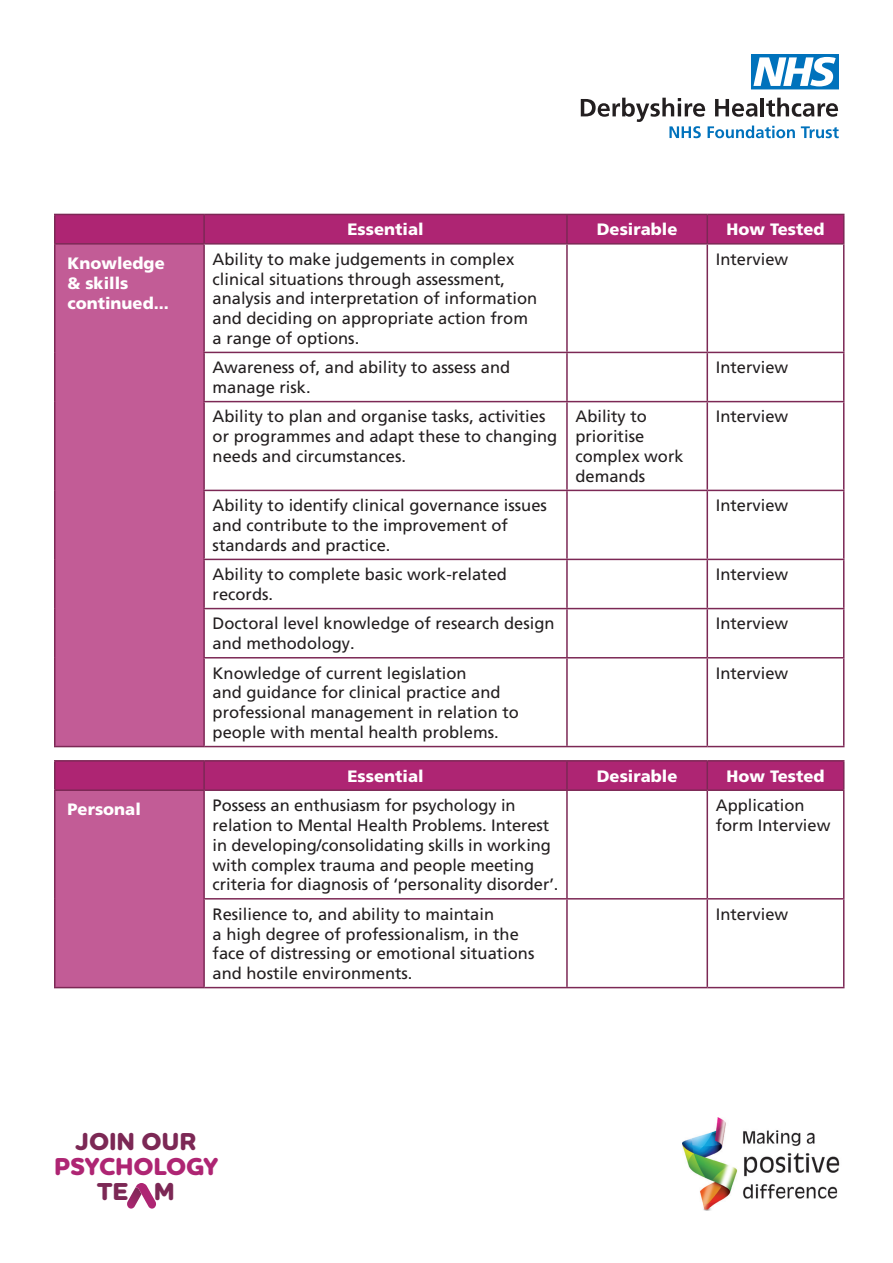
<style>
.page{position:relative;width:893px;height:1263px;background:#fff}
.page>*{position:absolute;margin:0;border:0;box-sizing:border-box;transform-origin:0 0}
.t1{font:800 24.9px "Houschka Rounded";letter-spacing:-.005em;color:#7c2855}
.t2{font:800 24.9px "Houschka Rounded";letter-spacing:-.005em;color:#ae2573}
.body{font:16.5px/19.8px "Frutiger LT Pro";color:#231f20}
.t3{font:900 16.5px/19.8px "Frutiger LT Pro";color:#fff}
</style>
<div class="page">
<img style="left:682px;top:1118px;width:158px;height:92px">
<svg style="left:127px;top:1183px;width:29px;height:25px"></svg>
<svg style="left:751px;top:54px;width:88px;height:35px"></svg>
<svg style="left:581px;top:98px;width:258px;height:40px"></svg>
<div style="left:55px;top:244px;width:149px;height:502px;background:#c25c96"></div>
<svg style="left:205px;top:351px;width:361px;height:395px"></svg>
<hr style="left:54px;top:214px;width:150px;height:1px;background:#7c2855">
<hr style="left:54px;top:215px;width:2px;height:28px;background:#7c2855">
<svg style="left:55px;top:214px;width:789px;height:29px;background:#ab2571"></svg>
<hr style="left:54px;top:245px;width:2px;height:107px;background:#7c2855">
<hr style="left:204px;top:243px;width:363px;height:2px;background:#7c2855">
<hr style="left:203px;top:245px;width:2px;height:107px;background:#7c2855">
<hr style="left:567px;top:243px;width:140px;height:2px;background:#7c2855">
<hr style="left:566px;top:245px;width:2px;height:107px;background:#7c2855">
<hr style="left:707px;top:243px;width:137px;height:2px;background:#7c2855">
<hr style="left:706px;top:245px;width:2px;height:107px;background:#7c2855">
<hr style="left:843px;top:245px;width:1px;height:107px;background:#7c2855">
<hr style="left:54px;top:352px;width:2px;height:50px;background:#7c2855">
<hr style="left:203px;top:352px;width:364px;height:1px;background:#7c2855">
<hr style="left:203px;top:353px;width:2px;height:48px;background:#7c2855">
<hr style="left:567px;top:352px;width:140px;height:1px;background:#7c2855">
<hr style="left:566px;top:353px;width:2px;height:48px;background:#7c2855">
<hr style="left:707px;top:352px;width:137px;height:1px;background:#7c2855">
<hr style="left:706px;top:353px;width:2px;height:48px;background:#7c2855">
<hr style="left:843px;top:353px;width:1px;height:48px;background:#7c2855">
<hr style="left:54px;top:402px;width:2px;height:88px;background:#7c2855">
<hr style="left:203px;top:401px;width:364px;height:1px;background:#7c2855">
<hr style="left:203px;top:402px;width:2px;height:88px;background:#7c2855">
<hr style="left:567px;top:401px;width:140px;height:1px;background:#7c2855">
<hr style="left:566px;top:402px;width:2px;height:88px;background:#7c2855">
<hr style="left:707px;top:401px;width:137px;height:1px;background:#7c2855">
<hr style="left:706px;top:402px;width:2px;height:88px;background:#7c2855">
<hr style="left:843px;top:402px;width:1px;height:88px;background:#7c2855">
<hr style="left:54px;top:490px;width:2px;height:69px;background:#7c2855">
<hr style="left:203px;top:490px;width:364px;height:1px;background:#7c2855">
<hr style="left:203px;top:491px;width:2px;height:68px;background:#7c2855">
<hr style="left:567px;top:490px;width:140px;height:1px;background:#7c2855">
<hr style="left:566px;top:491px;width:2px;height:68px;background:#7c2855">
<hr style="left:707px;top:490px;width:137px;height:1px;background:#7c2855">
<hr style="left:706px;top:491px;width:2px;height:68px;background:#7c2855">
<hr style="left:843px;top:491px;width:1px;height:68px;background:#7c2855">
<hr style="left:54px;top:559px;width:2px;height:50px;background:#7c2855">
<hr style="left:203px;top:559px;width:364px;height:1px;background:#7c2855">
<hr style="left:203px;top:560px;width:2px;height:48px;background:#7c2855">
<hr style="left:567px;top:559px;width:140px;height:1px;background:#7c2855">
<hr style="left:566px;top:560px;width:2px;height:48px;background:#7c2855">
<hr style="left:707px;top:559px;width:137px;height:1px;background:#7c2855">
<hr style="left:706px;top:560px;width:2px;height:48px;background:#7c2855">
<hr style="left:843px;top:560px;width:1px;height:48px;background:#7c2855">
<hr style="left:54px;top:609px;width:2px;height:49px;background:#7c2855">
<hr style="left:203px;top:608px;width:364px;height:1px;background:#7c2855">
<hr style="left:203px;top:609px;width:2px;height:48px;background:#7c2855">
<hr style="left:567px;top:608px;width:140px;height:1px;background:#7c2855">
<hr style="left:566px;top:609px;width:2px;height:48px;background:#7c2855">
<hr style="left:707px;top:608px;width:137px;height:1px;background:#7c2855">
<hr style="left:706px;top:609px;width:2px;height:48px;background:#7c2855">
<hr style="left:843px;top:609px;width:1px;height:48px;background:#7c2855">
<hr style="left:54px;top:658px;width:2px;height:88px;background:#7c2855">
<hr style="left:203px;top:657px;width:364px;height:1px;background:#7c2855">
<hr style="left:203px;top:658px;width:2px;height:88px;background:#7c2855">
<hr style="left:567px;top:657px;width:140px;height:1px;background:#7c2855">
<hr style="left:566px;top:658px;width:2px;height:88px;background:#7c2855">
<hr style="left:707px;top:657px;width:137px;height:1px;background:#7c2855">
<hr style="left:706px;top:658px;width:2px;height:88px;background:#7c2855">
<hr style="left:843px;top:658px;width:1px;height:88px;background:#7c2855">
<hr style="left:204px;top:746px;width:363px;height:1px;background:#7c2855">
<hr style="left:567px;top:746px;width:140px;height:1px;background:#7c2855">
<hr style="left:707px;top:746px;width:137px;height:1px;background:#7c2855">
<hr style="left:54px;top:746px;width:150px;height:1px;background:#7c2855">
<hr style="left:54px;top:243px;width:150px;height:2px;background:#7c2855">
<div style="left:55px;top:790px;width:149px;height:197px;background:#c25c96"></div>
<svg style="left:205px;top:899px;width:361px;height:88px"></svg>
<hr style="left:54px;top:760px;width:150px;height:1px;background:#7c2855">
<hr style="left:54px;top:761px;width:2px;height:28px;background:#7c2855">
<hr style="left:204px;top:760px;width:363px;height:1px;background:#7c2855">
<hr style="left:567px;top:760px;width:140px;height:1px;background:#7c2855">
<hr style="left:707px;top:760px;width:137px;height:1px;background:#7c2855">
<div style="left:55px;top:761px;width:789px;height:28px;background:#ae2573"></div>
<hr style="left:54px;top:791px;width:2px;height:108px;background:#7c2855">
<hr style="left:204px;top:789px;width:363px;height:2px;background:#7c2855">
<hr style="left:203px;top:791px;width:2px;height:107px;background:#7c2855">
<hr style="left:567px;top:789px;width:140px;height:2px;background:#7c2855">
<hr style="left:566px;top:791px;width:2px;height:107px;background:#7c2855">
<hr style="left:707px;top:789px;width:137px;height:2px;background:#7c2855">
<hr style="left:706px;top:791px;width:2px;height:107px;background:#7c2855">
<hr style="left:843px;top:791px;width:1px;height:107px;background:#7c2855">
<hr style="left:54px;top:899px;width:2px;height:88px;background:#7c2855">
<hr style="left:203px;top:898px;width:364px;height:1px;background:#7c2855">
<hr style="left:203px;top:899px;width:2px;height:88px;background:#7c2855">
<hr style="left:567px;top:898px;width:140px;height:1px;background:#7c2855">
<hr style="left:566px;top:899px;width:2px;height:88px;background:#7c2855">
<hr style="left:707px;top:898px;width:137px;height:1px;background:#7c2855">
<hr style="left:706px;top:899px;width:2px;height:88px;background:#7c2855">
<hr style="left:843px;top:899px;width:1px;height:88px;background:#7c2855">
<hr style="left:204px;top:987px;width:363px;height:1px;background:#7c2855">
<hr style="left:567px;top:987px;width:140px;height:1px;background:#7c2855">
<hr style="left:707px;top:987px;width:137px;height:1px;background:#7c2855">
<hr style="left:54px;top:987px;width:150px;height:1px;background:#7c2855">
<hr style="left:54px;top:789px;width:150px;height:2px;background:#7c2855">
<p class="t3" style="left:347px;top:220px;width:78px">Essential</p>
<p class="t3" style="left:597px;top:220px;width:82px">Desirable</p>
<p class="t3" style="left:727px;top:220px;width:99px">How Tested</p>
<p class="t3" style="left:68px;top:253px;width:103px">Knowledge &amp; skills continued...</p>
<p class="body" style="left:213px;top:249px;width:326px">Ability to make judgements in complex clinical situations through assessment, analysis and interpretation of information and deciding on appropriate action from a range of options.</p>
<p class="body" style="left:716px;top:249px;width:74px">Interview</p>
<p class="body" style="left:213px;top:358px;width:299px">Awareness of, and ability to assess and manage risk.</p>
<p class="body" style="left:716px;top:358px;width:74px">Interview</p>
<p class="body" style="left:213px;top:407px;width:346px">Ability to plan and organise tasks, activities or programmes and adapt these to changing needs and circumstances.</p>
<p class="body" style="left:575px;top:407px;width:110px">Ability to prioritise complex work demands</p>
<p class="body" style="left:716px;top:407px;width:74px">Interview</p>
<p class="body" style="left:213px;top:496px;width:336px">Ability to identify clinical governance issues and contribute to the improvement of standards and practice.</p>
<p class="body" style="left:716px;top:496px;width:74px">Interview</p>
<p class="body" style="left:213px;top:565px;width:296px">Ability to complete basic work-related records.</p>
<p class="body" style="left:716px;top:565px;width:74px">Interview</p>
<p class="body" style="left:213px;top:614px;width:343px">Doctoral level knowledge of research design and methodology.</p>
<p class="body" style="left:716px;top:614px;width:74px">Interview</p>
<p class="body" style="left:213px;top:663px;width:308px">Knowledge of current legislation<br>and guidance for clinical practice and professional management in relation to people with mental health problems.</p>
<p class="body" style="left:716px;top:663px;width:74px">Interview</p>
<p class="t3" style="left:347px;top:766px;width:78px">Essential</p>
<p class="t3" style="left:597px;top:766px;width:82px">Desirable</p>
<p class="t3" style="left:727px;top:766px;width:99px">How Tested</p>
<p class="t3" style="left:68px;top:800px;width:75px">Personal</p>
<p class="body" style="left:213px;top:795px;width:347px">Possess an enthusiasm for psychology in relation to Mental Health Problems. Interest in developing/consolidating skills in working with complex trauma and people meeting criteria for diagnosis of ‘personality disorder’.</p>
<p class="body" style="left:716px;top:795px;width:116px">Application form Interview</p>
<p class="body" style="left:213px;top:904px;width:323px">Resilience to, and ability to maintain<br>a high degree of professionalism, in the face of distressing or emotional situations and hostile environments.</p>
<p class="body" style="left:716px;top:904px;width:74px">Interview</p>
<h1 class="t1" style="left:76px;top:1126px;width:122px">JOIN OUR</h1>
<h1 class="t2" style="left:54px;top:1150px;width:166px">PSYCHOLOGY</h1>
<h1 class="t1" style="left:97px;top:1175px;width:79px">TE M</h1>
</div>
